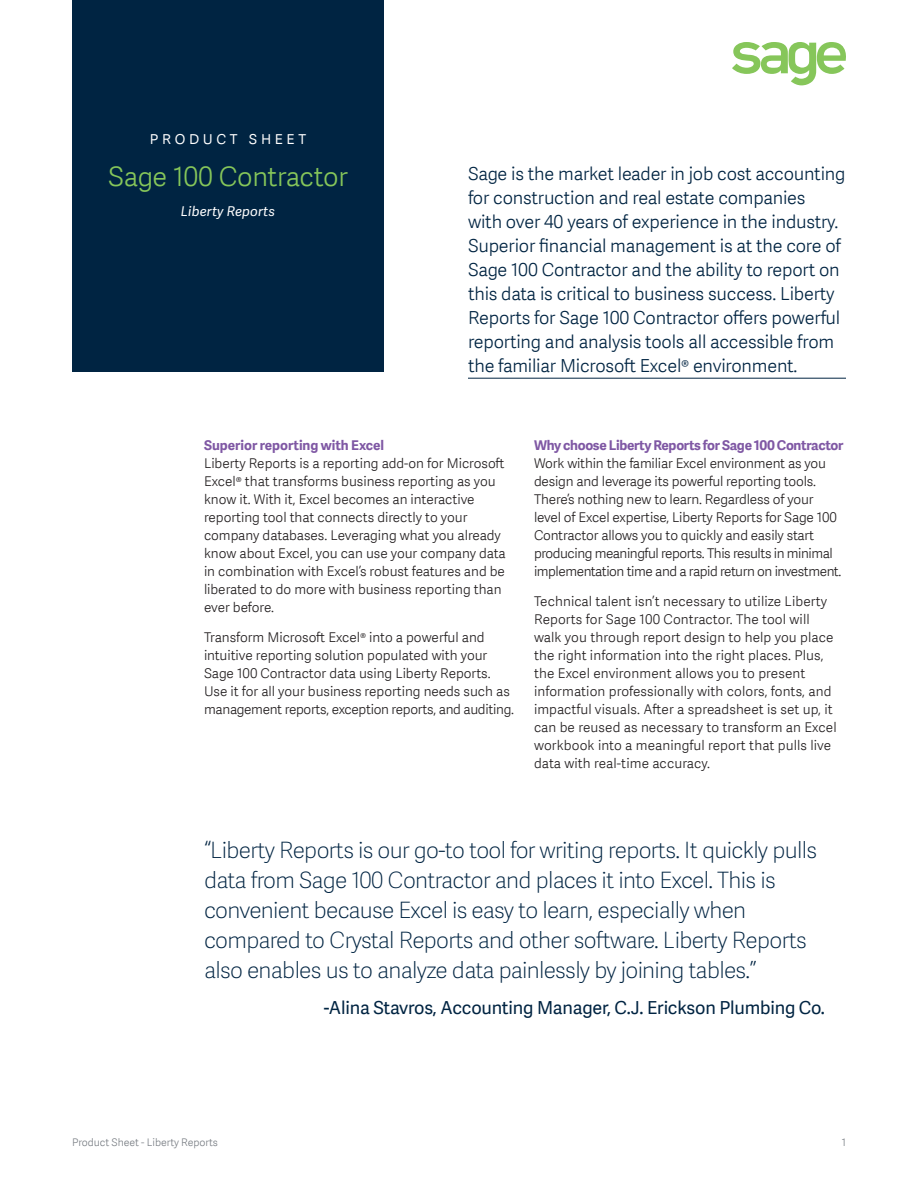
<style>
.page{position:relative;width:918px;height:1188px;background:#fff}
.page>*{position:absolute;margin:0;border:0;box-sizing:border-box;transform-origin:0 0}
.Boxed_Header__Short{font:27px "Adelle Sans SAGE Lt";letter-spacing:-.01em;color:#86c65a}
.Pull_Quote_3{font:22.5px/30px "Adelle Sans SAGE Th";letter-spacing:-.03em;color:#002442}
.Intro_SubHead_2{font:18px/24px "Adelle Sans SAGE Lt";letter-spacing:-.01em;color:#002442}
.Pull_Quote_3-2{font:18px "Adelle Sans SAGE";letter-spacing:-.01em;color:#002442}
.Boxed_Title___Short{font:18px "Adelle Sans SAGE Lt";color:#fff}
.Body_Copy{font:13.5px/18px "Adelle Sans SAGE Lt";color:#231f20}
.Body_Bold_SubHead_2{font:700 13.5px "Adelle Sans SAGE";letter-spacing:-.02em;color:#7f58a4}
.Body_Bold_SubHead_2-2{font:700 13.5px "Adelle Sans SAGE";color:#7f58a4}
.Boxed_Descriptor___S{font:italic 13.5px "Adelle Sans SAGE";letter-spacing:.01em;color:#fff}
.Text_Footnote{font:10.5px "Adelle Sans SAGE Lt";letter-spacing:-.005em;color:#787d83}
</style>
<div class="page">
<svg style="left:732px;top:42px;width:114px;height:43px"></svg>
<div style="left:72px;top:0;width:312px;height:372px;background:#002442"></div>
<hr style="left:468px;top:378px;width:378px;height:1px;background:#002442">
<p class="Boxed_Title___Short" style="left:150px;top:125px;width:158px">product sheet</p>
<p class="Boxed_Header__Short" style="left:108px;top:157px;width:241px">Sage 100 Contractor</p>
<p class="Boxed_Descriptor___S" style="left:181px;top:202px;width:96px">Liberty Reports</p>
<p class="Intro_SubHead_2" style="left:468px;top:161px;width:379px">Sage is the market leader in job cost accounting for construction and real estate companies<br>with over 40 years of experience in the industry.<br>Superior financial management is at the core of Sage 100 Contractor and the ability to report on this data is critical to business success. Liberty Reports for Sage 100 Contractor offers powerful reporting and analysis tools all accessible from the familiar Microsoft Excel® environment.</p>
<p class="Body_Bold_SubHead_2-2" style="left:204px;top:435px;width:182px">Superior reporting with Excel</p>
<p class="Body_Copy" style="left:204px;top:454px;width:303px">Liberty Reports is a reporting add-on for Microsoft Excel® that transforms business reporting as you know it. With it, Excel becomes an interactive reporting tool that connects directly to your company databases. Leveraging what you already know about Excel, you can use your company data in combination with Excel’s robust features and be liberated to do more with business reporting than ever before.</p>
<p class="Body_Copy" style="left:204px;top:628px;width:311px">Transform Microsoft Excel® into a powerful and intuitive reporting solution populated with your Sage 100 Contractor data using Liberty Reports.<br>Use it for all your business reporting needs such as management reports, exception reports, and auditing.</p>
<p class="Body_Bold_SubHead_2" style="left:534px;top:435px;width:311px">Why choose Liberty Reports for Sage 100 Contractor</p>
<p class="Body_Copy" style="left:534px;top:454px;width:309px">Work within the familiar Excel environment as you design and leverage its powerful reporting tools.<br>There’s nothing new to learn. Regardless of your level of Excel expertise, Liberty Reports for Sage 100<br>Contractor allows you to quickly and easily start producing meaningful reports. This results in minimal implementation time and a rapid return on investment.</p>
<p class="Body_Copy" style="left:534px;top:592px;width:304px">Technical talent isn’t necessary to utilize Liberty Reports for Sage 100 Contractor. The tool will walk you through report design to help you place the right information into the right places. Plus, the Excel environment allows you to present information professionally with colors, fonts, and impactful visuals. After a spreadsheet is set up, it can be reused as necessary to transform an Excel workbook into a meaningful report that pulls live data with real-time accuracy.</p>
<p class="Pull_Quote_3" style="left:204px;top:834px;width:615px">“Liberty Reports is our go-to tool for writing reports. It quickly pulls data from Sage 100 Contractor and places it into Excel. This is convenient because Excel is easy to learn, especially when compared to Crystal Reports and other software. Liberty Reports also enables us to analyze data painlessly by joining tables.”</p>
<p class="Pull_Quote_3-2" style="left:324px;top:995px;width:503px">-Alina Stavros, Accounting Manager, C.J. Erickson Plumbing Co.</p>
<p class="Text_Footnote" style="left:72px;top:1135px;width:147px">Product Sheet - Liberty Reports</p>
<p class="Text_Footnote" style="left:842px;top:1135px;width:6px">1</p>
</div>
